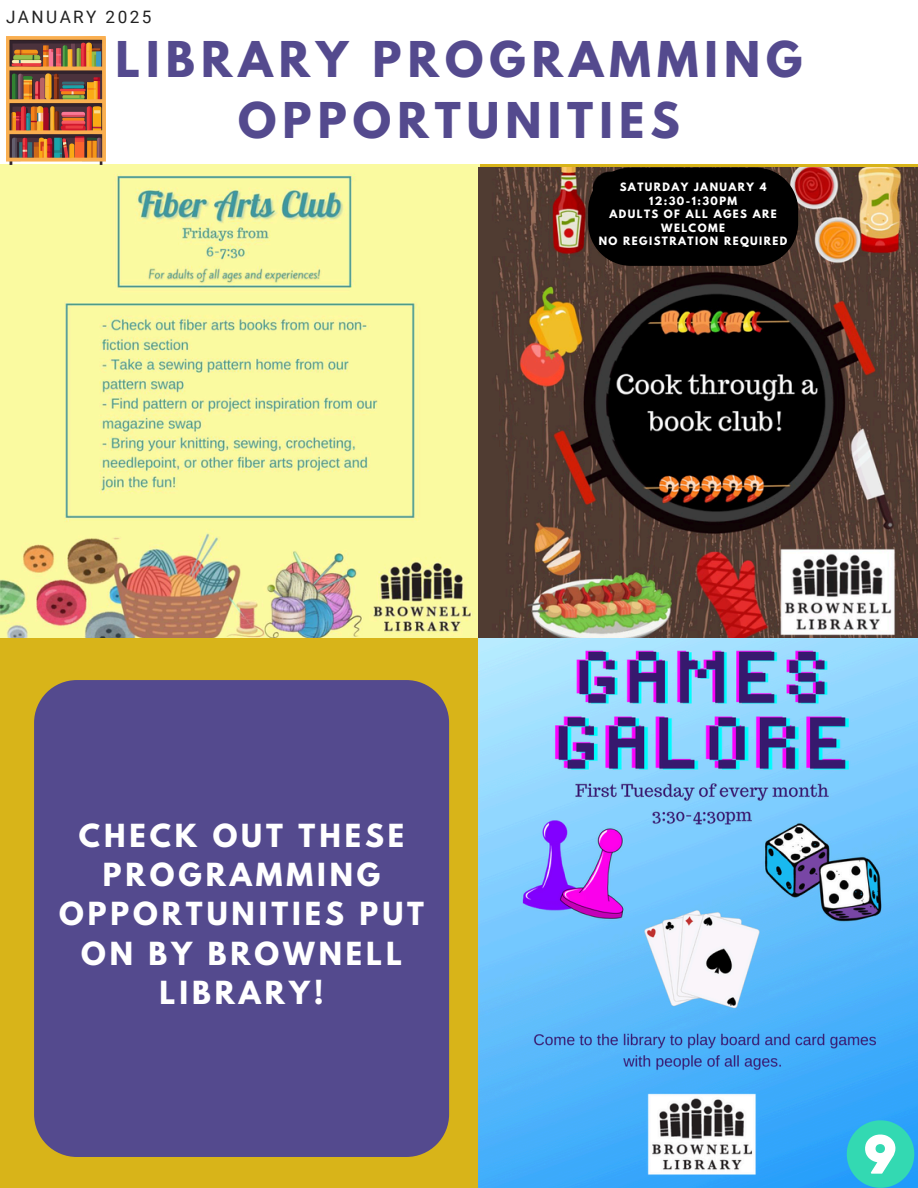
<style>
.page{position:relative;width:918px;height:1188px;background:#fff}
.page>*{position:absolute;margin:0;border:0;box-sizing:border-box;transform-origin:0 0}
.t1{font:700 43.65px/60.8px "League Spartan";letter-spacing:.14em;color:#544a8e;text-align:center}
.t2{font:700 28.2px/39.3px "League Spartan";letter-spacing:.14em;color:#fff;text-align:center}
.t3{font:17.1px "Roboto";letter-spacing:.14em;color:#222}
.t4{font:700 10.2px/13.5px "League Spartan";letter-spacing:.14em;color:#fff;text-align:center}
</style>
<div class="page">
<div style="left:0;top:164px;width:918px;height:739px;background:#d8b419"></div>
<div style="left:0;top:866px;width:918px;height:322px;background:#d8b419"></div>
<img style="left:479px;top:168px;width:439px;height:1020px">
<img style="left:0;top:164px;width:479px;height:474px">
<svg style="left:588px;top:168px;width:210px;height:98px;background:#060504"></svg>
<div style="left:34px;top:680px;width:415px;height:477px;background:#544a8e"></div>
<img style="left:6px;top:36px;width:99px;height:129px">
<svg style="left:847px;top:1120px;width:67px;height:68px;background:#52d2ce"></svg>
<p class="t3" style="left:6px;top:8px;width:147px">JANUARY 2025</p>
<p class="t1" style="left:115px;top:35px;width:689px">LIBRARY PROGRAMMING<br>OPPORTUNITIES</p>
<h3 class="t4" style="left:620px;top:182px;width:148px">SATURDAY JANUARY 4</h3>
<p class="t4" style="left:649px;top:195px;width:90px">12:30-1:30PM</p>
<h1 class="t4" style="left:609px;top:209px;width:169px">ADULTS OF ALL AGES ARE<br>WELCOME</h1>
<p class="t4" style="left:599px;top:236px;width:190px">NO REGISTRATION REQUIRED</p>
<p class="t2" style="left:59px;top:819px;width:366px">CHECK OUT THESE<br>PROGRAMMING<br>OPPORTUNITIES PUT<br>ON BY BROWNELL<br>LIBRARY!</p>
</div>
